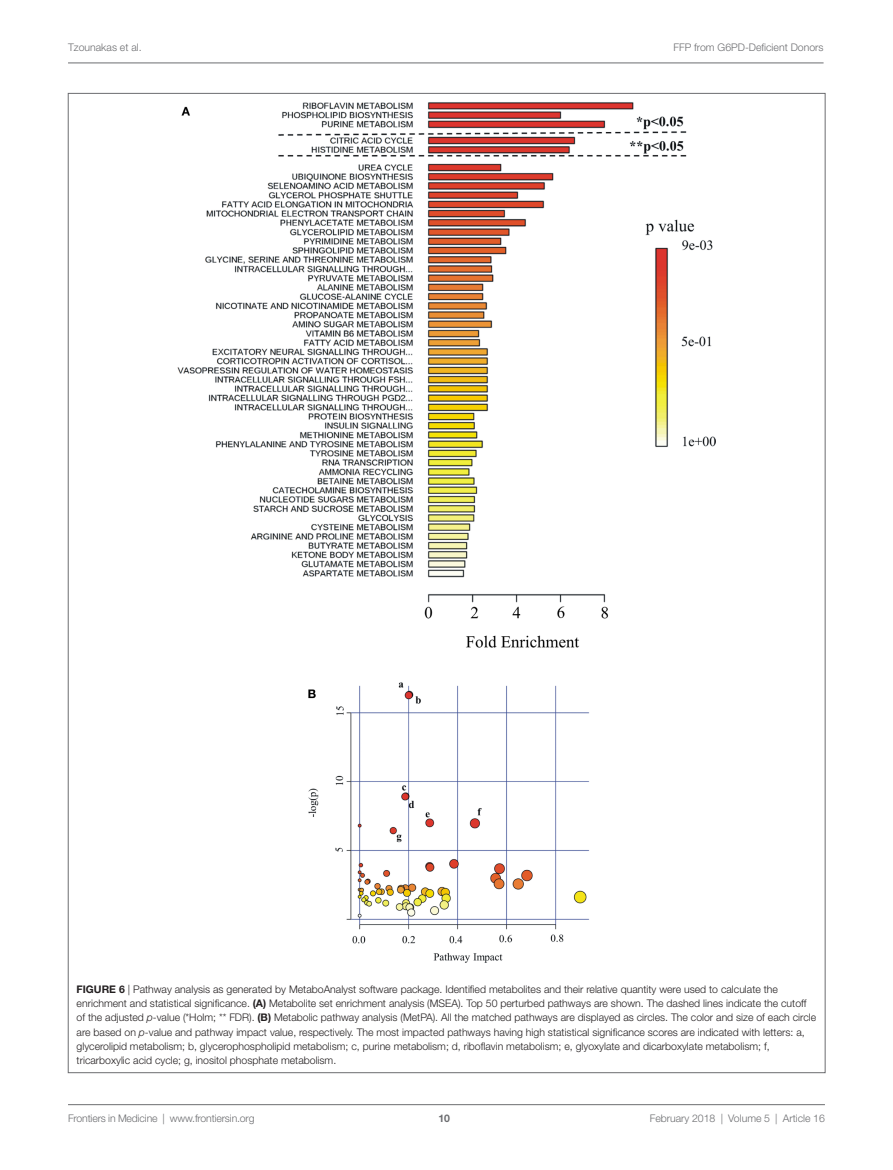
<style>
.page{position:relative;width:893px;height:1170px;background:#fff}
.page>*{position:absolute;margin:0;border:0;box-sizing:border-box;transform-origin:0 0}
.t1{font:300 10.5px/14.2px "Helvetica Neue LT Std";color:#231f20}
.t2{font:300 10.5px "Helvetica Neue LT Std";color:#6c6d70}
.t3{font:700 10.5px "Helvetica Neue LT Std";color:#6c6d70}
.s1{font-weight:700}
.s2{font-style:italic}
</style>
<div class="page">
<img style="left:177px;top:102px;width:539px;height:860px">
<hr style="left:68px;top:63px;width:756px;height:1px;background:#6c6d70">
<hr style="left:68px;top:1104px;width:757px;height:1px;background:#6c6d70">
<p class="t2" style="left:68px;top:41px;width:75px">Tzounakas et al.</p>
<p class="t2" style="left:673px;top:41px;width:152px">FFP from G6PD-Deficient Donors</p>
<p class="t1" style="left:77px;top:981px;width:741px"><span class="s1">FIGURE 6</span> | Pathway analysis as generated by MetaboAnalyst software package. Identified metabolites and their relative quantity were used to calculate the enrichment and statistical significance. <span class="s1">(A)</span> Metabolite set enrichment analysis (MSEA). Top 50 perturbed pathways are shown. The dashed lines indicate the cutoff of the adjusted <span class="s2">p</span>-value (*Holm; ** FDR). <span class="s1">(B)</span> Metabolic pathway analysis (MetPA). All the matched pathways are displayed as circles. The color and size of each circle are based on <span class="s2">p</span>-value and pathway impact value, respectively. The most impacted pathways having high statistical significance scores are indicated with letters: a, glycerolipid metabolism; b, glycerophospholipid metabolism; c, purine metabolism; d, riboflavin metabolism; e, glyoxylate and dicarboxylate metabolism; f, tricarboxylic acid cycle; g, inositol phosphate metabolism.</p>
<p class="t2" style="left:68px;top:1111px;width:188px">Frontiers in Medicine | www.frontiersin.org</p>
<p class="t2" style="left:650px;top:1111px;width:177px">February 2018 | Volume 5 | Article 16</p>
<p class="t3" style="left:439px;top:1111px;width:13px">10</p>
</div>
